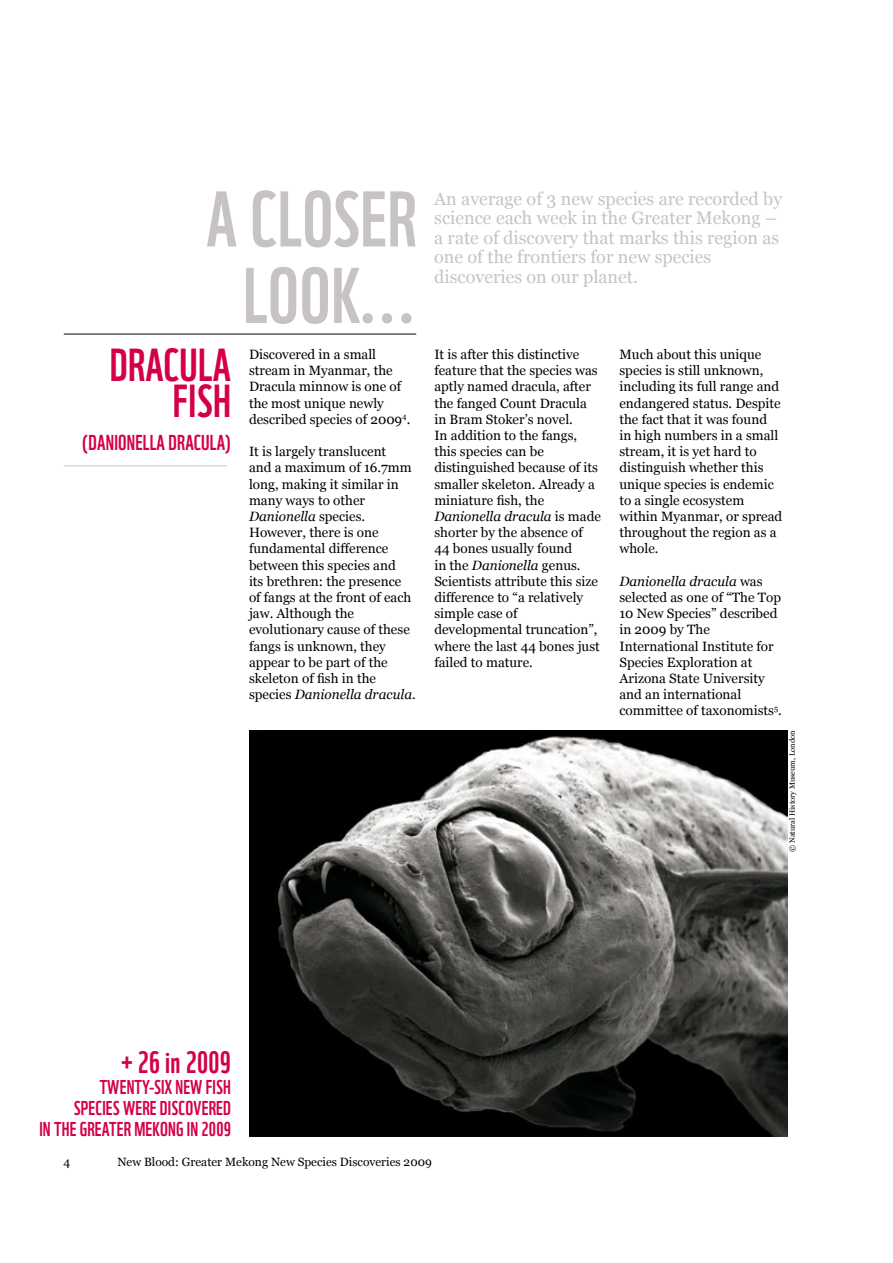
<style>
.page{position:relative;width:893px;height:1263px;background:#fff}
.page>*{position:absolute;margin:0;border:0;box-sizing:border-box;transform-origin:0 0}
.t1{font:76.5px/76.5px "WWF";letter-spacing:.01em;color:#c7c3c2;text-align:center}
.t2{font:45px/36px "WWF";letter-spacing:.01em;color:#d40046;text-align:right}
.t3{font:30px "WWF";letter-spacing:.01em;color:#d40046}
.t4{font:21px "WWF";letter-spacing:.01em;color:#d40046}
.t5{font:19.5px/21px "WWF";letter-spacing:.01em;color:#d40046;text-align:right}
.t6{font:18px/19.5px "Georgia";color:#c7c3c2}
.t7{font:13.5px/16.2px "Georgia";color:#000}
.t8{font:12px "Georgia";color:#000}
.t9{font:7.5px "Georgia";color:#000}
.s1{font-style:italic}
</style>
<div class="page">
<hr style="left:64px;top:334px;width:352px;height:1px;background:#000">
<img style="left:249px;top:730px;width:538px;height:406px">
<hr style="left:64px;top:466px;width:163px;height:1px;background:#c7c3c2">
<h1 class="t1" style="left:206px;top:173px;width:212px">A CLOSER<br>LOOK...</h1>
<h2 class="t2" style="left:110px;top:343px;width:123px">DRACULA<br>FISH</h2>
<h3 class="t4" style="left:82px;top:426px;width:150px">(DANIONELLA DRACULA)</h3>
<p class="t7" style="left:249px;top:346px;width:163px">Discovered in a small stream in Myanmar, the<br>Dracula minnow is one of the most unique newly described species of 2009<sup>4</sup>.</p>
<p class="t7" style="left:249px;top:444px;width:168px">It is largely translucent<br>and a maximum of 16.7mm long, making it similar in many ways to other<br><span class="s1">Danionella</span> species.<br>However, there is one fundamental difference between this species and<br>its brethren: the presence of fangs at the front of each jaw. Although the evolutionary cause of these fangs is unknown, they appear to be part of the skeleton of fish in the species <span class="s1">Danionella dracula</span>.</p>
<h3 class="t6" style="left:434px;top:189px;width:349px">An average of 3 new species are recorded by science each week in the Greater Mekong – a rate of discovery that marks this region as one of the frontiers for new species discoveries on our planet.</h3>
<p class="t7" style="left:434px;top:346px;width:168px">It is after this distinctive feature that the species was aptly named dracula, after the fanged Count Dracula in Bram Stoker’s novel.<br>In addition to the fangs, this species can be distinguished because of its smaller skeleton. Already a miniature fish, the<br><span class="s1">Danionella dracula</span> is made shorter by the absence of<br>44 bones usually found<br>in the <span class="s1">Danionella</span> genus.<br>Scientists attribute this size difference to “a relatively simple case of developmental truncation”, where the last 44 bones just failed to mature.</p>
<p class="t7" style="left:619px;top:346px;width:164px">Much about this unique species is still unknown, including its full range and endangered status. Despite the fact that it was found in high numbers in a small stream, it is yet hard to distinguish whether this unique species is endemic to a single ecosystem within Myanmar, or spread throughout the region as a whole.</p>
<p class="t7" style="left:619px;top:573px;width:164px"><span class="s1">Danionella dracula</span> was selected as one of “The Top<br>10 New Species” described in 2009 by The<br>International Institute for<br>Species Exploration at<br>Arizona State University and an international committee of taxonomists<sup>5</sup>.</p>
<p class="t9" style="left:788px;top:852px;width:123px;rotate:-90deg">© Natural History Museum, London</p>
<h3 class="t3" style="left:121px;top:1039px;width:111px">+ 26 in 2009</h3>
<h3 class="t5" style="left:39px;top:1075px;width:193px">TWENTY-SIX NEW FISH<br>SPECIES WERE DISCOVERED<br>IN THE GREATER MEKONG IN 2009</h3>
<p class="t8" style="left:64px;top:1154px;width:8px">4</p>
<p class="t8" style="left:117px;top:1154px;width:316px">New Blood: Greater Mekong New Species Discoveries 2009</p>
</div>
